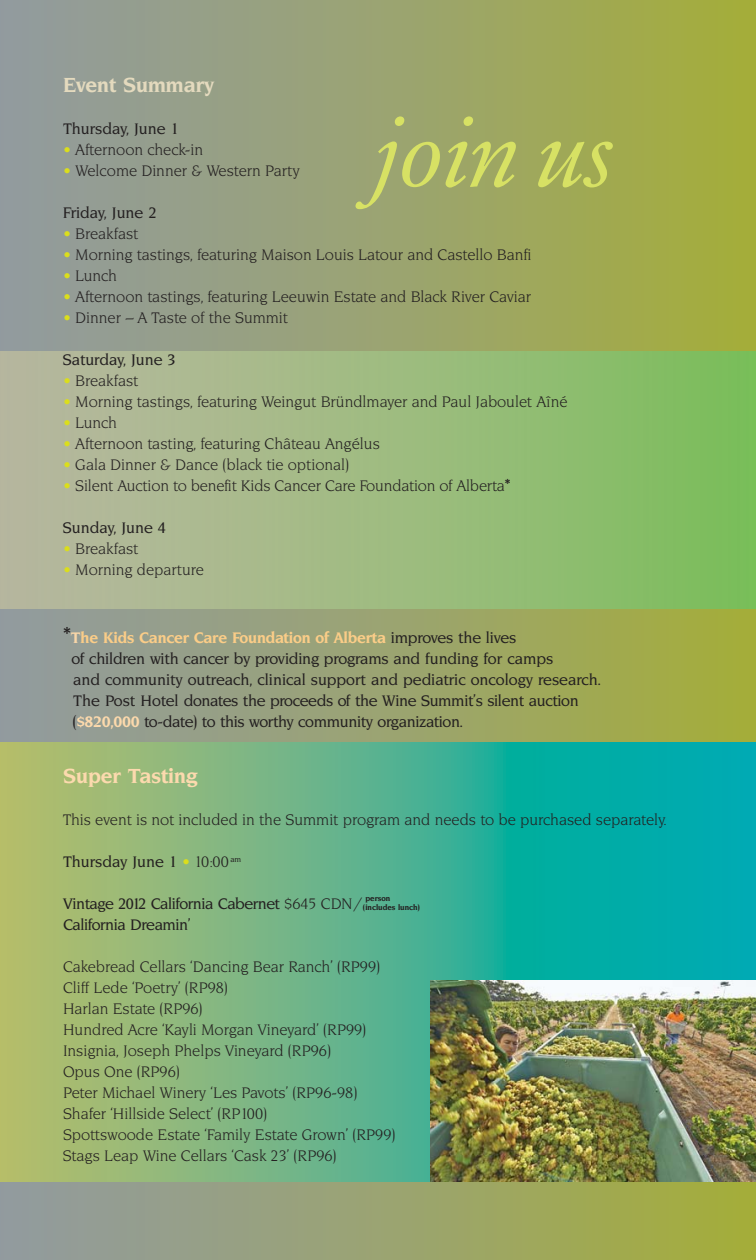
<style>
.page{position:relative;width:756px;height:1260px;background:#fff}
.page>*{position:absolute;margin:0;border:0;box-sizing:border-box;transform-origin:0 0}
.t1{font:italic 103.95px "Garamond Nr 2 SB";color:#d7e164}
.t2{font:700 21px "Novarese SB";color:#e4dabe}
.t3{font:700 21px "Novarese SB";color:#fcdaae}
.t4{font:15.75px/21px "Novarese SB";color:#231f20}
.t5{font:500 15.75px/21px "Novarese SB";letter-spacing:-.015em;color:#231f20}
.t6{font:700 7.88px/8.8px "Novarese SB";color:#231f20}
.s1{color:#dbde1c}
.s2{font-weight:900}
.s3{font-weight:700;font-size:21px}
.s4{font-weight:700;color:#fad7a9}
.s5{font-weight:700;color:#fbcd88}
.s6{font-weight:700;color:#fcd9ac}
.s7{font-weight:400;color:#dbde1c}
.s8{font-weight:400}
</style>
<div class="page">
<div style="left:0;top:0;width:756px;height:1260px;background:linear-gradient(to right,#919aa2,#a3ad3d)"></div>
<div style="left:0;top:351px;width:756px;height:258px;background:linear-gradient(to right,#bbb7a3,#7ebe5d)"></div>
<svg style="left:0;top:743px;width:756px;height:438px;background:#60b48a"></svg>
<img style="left:430px;top:980px;width:326px;height:201px">
<h2 class="t2" style="left:63px;top:76px;width:152px">Event Summary</h2>
<p class="t5" style="left:63px;top:119px;width:117px">Thursday, June 1</p>
<p class="t4" style="left:63px;top:140px;width:142px"><span class="s1">•</span> Afternoon check-in</p>
<p class="t4" style="left:63px;top:161px;width:238px"><span class="s1">•</span> Welcome Dinner &amp; Western Party</p>
<p class="t5" style="left:63px;top:203px;width:95px">Friday, June 2</p>
<p class="t4" style="left:63px;top:224px;width:77px"><span class="s1">•</span> Breakfast</p>
<p class="t4" style="left:63px;top:245px;width:470px"><span class="s1">•</span> Morning tastings, featuring Maison Louis Latour and Castello Banfi</p>
<p class="t4" style="left:63px;top:266px;width:56px"><span class="s1">•</span> Lunch</p>
<p class="t4" style="left:63px;top:287px;width:470px"><span class="s1">•</span> Afternoon tastings, featuring Leeuwin Estate and Black River Caviar</p>
<p class="t4" style="left:63px;top:308px;width:227px"><span class="s1">•</span> Dinner – A Taste of the Summit</p>
<p class="t5" style="left:63px;top:350px;width:114px">Saturday, June 3</p>
<p class="t4" style="left:63px;top:371px;width:77px"><span class="s1">•</span> Breakfast</p>
<p class="t4" style="left:63px;top:392px;width:506px"><span class="s1">•</span> Morning tastings, featuring Weingut Bründlmayer and Paul Jaboulet Aîné</p>
<p class="t4" style="left:63px;top:413px;width:56px"><span class="s1">•</span> Lunch</p>
<p class="t4" style="left:63px;top:434px;width:318px"><span class="s1">•</span> Afternoon tasting, featuring Château Angélus</p>
<p class="t4" style="left:63px;top:455px;width:288px"><span class="s1">•</span> Gala Dinner &amp; Dance (black tie optional)</p>
<p class="t4" style="left:63px;top:476px;width:449px"><span class="s1">•</span> Silent Auction to benefit Kids Cancer Care Foundation of Alberta<span class="s2">*</span></p>
<p class="t5" style="left:63px;top:518px;width:105px">Sunday, June 4</p>
<p class="t4" style="left:63px;top:539px;width:77px"><span class="s1">•</span> Breakfast</p>
<p class="t4" style="left:63px;top:560px;width:143px"><span class="s1">•</span> Morning departure</p>
<h1 class="t1" style="left:375px;top:107px;width:240px">join us</h1>
<p class="t5" style="left:71px;top:628px;width:531px;text-indent:-8px"><span class="s3">*</span><span class="s4">T</span><span class="s5">he Kids Cancer Care Foundation of Alberta</span> improves the lives<br>of children with cancer by providing programs and funding for camps<br>and community outreach, clinical support and pediatric oncology research.<br>The Post Hotel donates the proceeds of the Wine Summit’s silent auction (<span class="s6">$820,000</span> to-date) to this worthy community organization.</p>
<h2 class="t3" style="left:63px;top:767px;width:136px">Super Tasting</h2>
<p class="t4" style="left:63px;top:810px;width:605px">This event is not included in the Summit program and needs to be purchased separately.</p>
<p class="t5" style="left:63px;top:852px;width:180px">Thursday June 1 <span class="s7">•</span> <span class="s8">10:00</span> <sup>am</sup></p>
<p class="t5" style="left:63px;top:894px;width:301px">Vintage 2012 California Cabernet <span class="s8">$645 CDN/<br></span>California Dreamin’</p>
<p class="t4" style="left:63px;top:957px;width:334px">Cakebread Cellars ‘Dancing Bear Ranch’ (RP99)<br>Cliff Lede ‘Poetry’ (RP98)<br>Harlan Estate (RP96)<br>Hundred Acre ‘Kayli Morgan Vineyard’ (RP99)<br>Insignia, Joseph Phelps Vineyard (RP96)<br>Opus One (RP96)<br>Peter Michael Winery ‘Les Pavots’ (RP96-98)<br>Shafer ‘Hillside Select’ (RP100)<br>Spottswoode Estate ‘Family Estate Grown’ (RP99)<br>Stags Leap Wine Cellars ‘Cask 23’ (RP96)</p>
<p class="t6" style="left:363px;top:895px;width:59px;text-indent:3px">person (includes lunch)</p>
</div>
